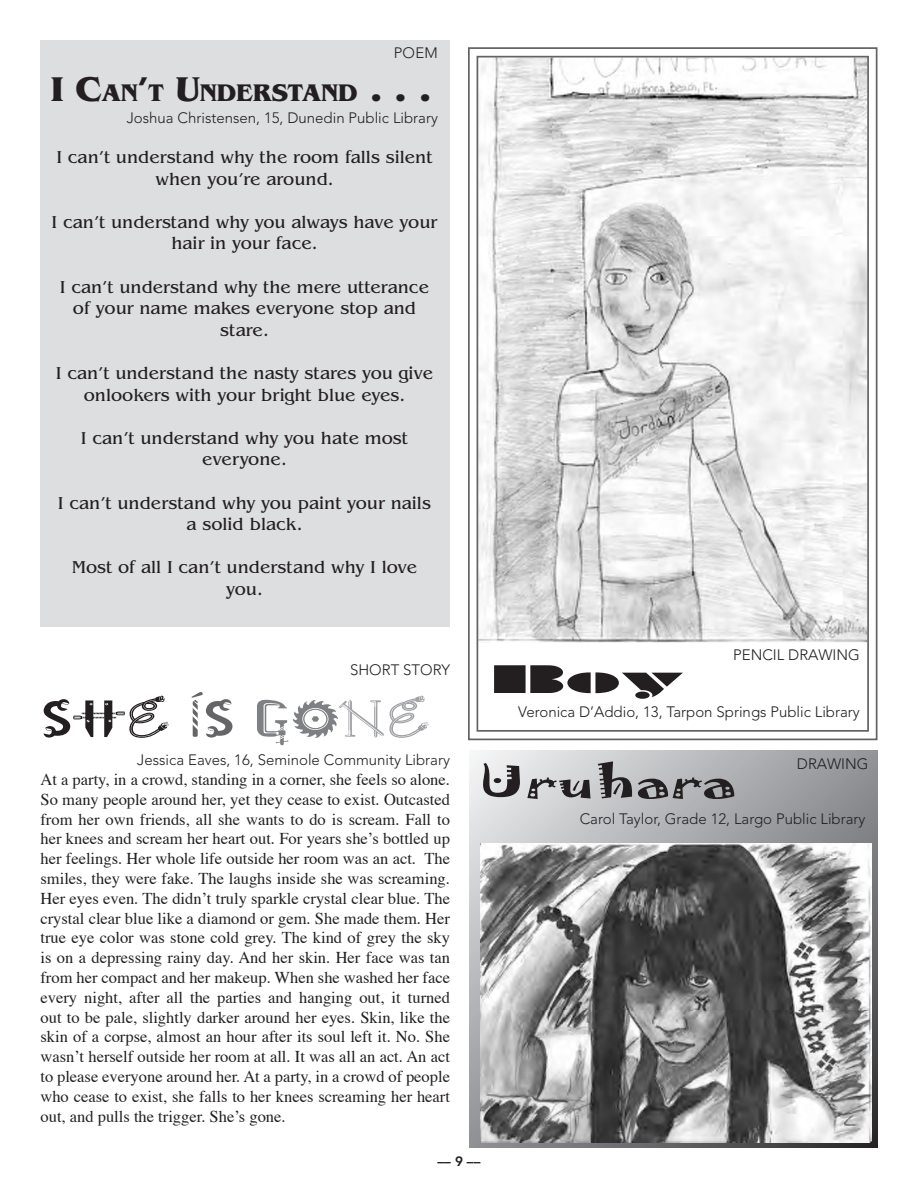
<style>
.page{position:relative;width:918px;height:1188px;background:#fff}
.page>*{position:absolute;margin:0;border:0;box-sizing:border-box;transform-origin:0 0}
.t1{font:51px "Toolbox";letter-spacing:-.01em;color:#231f20;scale:1.19 1}
.t2{font:51px "Jokerman Let Plain";color:#231f20;scale:1.5 1}
.t3{font:36px "Braggadocio";color:#231f20;scale:2 1}
.t4{font:700 25.2px "Benguiat";color:#231f20}
.t5{font:18px/21.6px "Benguiat";color:#231f20;text-align:center}
.t6{font:16.5px/19.8px "Times";color:#231f20;text-align:justify}
.t7{font:300 15px "Avenir";color:#231f20}
.t8{font:800 13.5px "Avenir";color:#231f20}
.s1{font-size:36px}
.s2{color:#656568}
.s3{color:#7e8083}
.s4{color:#a0a1a5}
</style>
<div class="page">
<div style="left:40px;top:40px;width:410px;height:587px;background:#dddee0"></div>
<svg style="left:468px;top:47px;width:410px;height:694px"></svg>
<div style="left:477px;top:56px;width:392px;height:676px;border:2px solid #636366"></div>
<svg style="left:470px;top:750px;width:408px;height:398px;background:#afb1b3"></svg>
<img style="left:480px;top:843px;width:392px;height:300px">
<p class="t7" style="left:394px;top:44px;width:46px">POEM</p>
<h3 class="t4" style="left:51px;top:78px;width:382px"><span class="s1">I C</span>AN<span class="s1">’</span>T <span class="s1">U</span>NDERSTAND <span class="s1">. . .</span></h3>
<p class="t7" style="left:127px;top:109px;width:313px">Joshua Christensen, 15, Dunedin Public Library</p>
<p class="t5" style="left:56px;top:147px;width:378px">I can’t understand why the room falls silent when you’re around.</p>
<p class="t5" style="left:52px;top:211px;width:387px">I can’t understand why you always have your hair in your face.</p>
<p class="t5" style="left:60px;top:276px;width:371px">I can’t understand why the mere utterance of your name makes everyone stop and stare.</p>
<p class="t5" style="left:56px;top:363px;width:379px">I can’t understand the nasty stares you give onlookers with your bright blue eyes.</p>
<p class="t5" style="left:81px;top:427px;width:329px">I can’t understand why you hate most everyone.</p>
<p class="t5" style="left:58px;top:492px;width:375px">I can’t understand why you paint your nails a solid black.</p>
<p class="t5" style="left:72px;top:557px;width:347px">Most of all I can’t understand why I love you.</p>
<p class="t7" style="left:733px;top:646px;width:128px">PENCIL DRAWING</p>
<p class="t7" style="left:350px;top:661px;width:101px">SHORT STORY</p>
<h1 class="t1" style="left:40px;top:687px;width:329px">SHE <span class="s2">ÍS</span> <span class="s3">GO</span><span class="s4">NE</span></h1>
<p class="t7" style="left:137px;top:751px;width:314px">Jessica Eaves, 16, Seminole Community Library</p>
<p class="t6" style="left:40px;top:771px;width:411px">At a party, in a crowd, standing in a corner, she feels so alone.<br>So many people around her, yet they cease to exist. Outcasted from her own friends, all she wants to do is scream. Fall to her knees and scream her heart out. For years she’s bottled up her feelings. Her whole life outside her room was an act. The smiles, they were fake. The laughs inside she was screaming.<br>Her eyes even. The didn’t truly sparkle crystal clear blue. The crystal clear blue like a diamond or gem. She made them. Her true eye color was stone cold grey. The kind of grey the sky is on a depressing rainy day. And her skin. Her face was tan from her compact and her makeup. When she washed her face every night, after all the parties and hanging out, it turned out to be pale, slightly darker around her eyes. Skin, like the skin of a corpse, almost an hour after its soul left it. No. She wasn’t herself outside her room at all. It was all an act. An act to please everyone around her. At a party, in a crowd of people who cease to exist, she falls to her knees screaming her heart out, and pulls the trigger. She’s gone.</p>
<p class="t8" style="left:438px;top:1154px;width:44px">–– 9 ––</p>
<h2 class="t3" style="left:489px;top:665px;width:98px">Boy</h2>
<p class="t7" style="left:518px;top:703px;width:343px">Veronica D’Addio, 13, Tarpon Springs Public Library</p>
<p class="t7" style="left:797px;top:755px;width:73px">DRAWING</p>
<h1 class="t2" style="left:478px;top:762px;width:174px">Uruhara</h1>
<p class="t7" style="left:580px;top:810px;width:287px">Carol Taylor, Grade 12, Largo Public Library</p>
</div>
